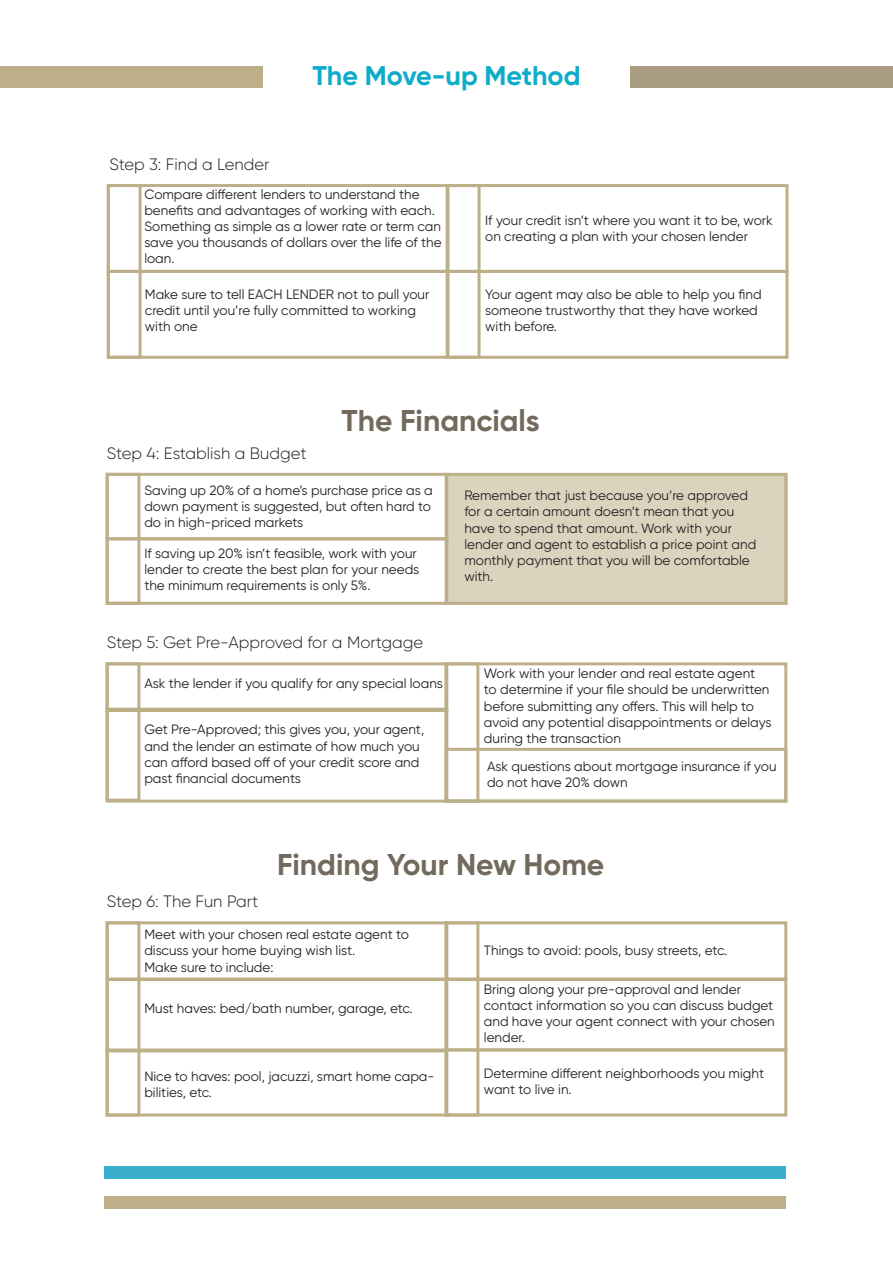
<style>
.page{position:relative;width:893px;height:1263px;background:#fff}
.page>*{position:absolute;margin:0;border:0;box-sizing:border-box;transform-origin:0 0}
.t1{font:700 30px "Gilroy";color:#716a5d}
.t2{font:700 27px "Gilroy";color:#0dacc9}
.t3{font:300 16.5px "Gilroy";color:#231f20}
.t4{font:13.5px/16.2px "Gilroy";color:#231f20}
</style>
<div class="page">
<div style="left:104px;top:1167px;width:681px;height:12px;background:#39aecc"></div>
<div style="left:104px;top:1196px;width:681px;height:12px;background:#bdb089"></div>
<div style="left:0;top:66px;width:263px;height:22px;background:#bdb089"></div>
<div style="left:630px;top:66px;width:263px;height:22px;background:#aa9c82"></div>
<div style="left:448px;top:473px;width:339px;height:132px;background:#dad3be"></div>
<div style="left:106px;top:473px;width:342px;height:67px;border:3px solid #bdb089"></div>
<div style="left:106px;top:921px;width:342px;height:59px;border:3px solid #bdb089"></div>
<div style="left:106px;top:662px;width:342px;height:50px;border:3px solid #bdb089"></div>
<div style="left:445px;top:662px;width:342px;height:141px;border:3px solid #bdb089"></div>
<div style="left:106px;top:537px;width:342px;height:68px;border:3px solid #bdb089"></div>
<div style="left:106px;top:978px;width:342px;height:74px;border:3px solid #bdb089"></div>
<div style="left:106px;top:1048px;width:342px;height:68px;border:3px solid #bdb089"></div>
<div style="left:106px;top:708px;width:342px;height:95px;border:3px solid #bdb089"></div>
<div style="left:445px;top:748px;width:342px;height:55px;border:3px solid #bdb089"></div>
<div style="left:445px;top:473px;width:342px;height:132px;border:3px solid #bdb089"></div>
<div style="left:445px;top:921px;width:342px;height:59px;border:3px solid #bdb089"></div>
<div style="left:445px;top:978px;width:342px;height:73px;border:3px solid #bdb089"></div>
<div style="left:445px;top:1048px;width:342px;height:68px;border:3px solid #bdb089"></div>
<div style="left:106px;top:473px;width:34px;height:132px;border:3px solid #bdb089"></div>
<div style="left:106px;top:921px;width:34px;height:195px;border:3px solid #bdb089"></div>
<div style="left:106px;top:662px;width:34px;height:139px;border:3px solid #bdb089"></div>
<div style="left:445px;top:921px;width:34px;height:195px;border:3px solid #bdb089"></div>
<div style="left:445px;top:662px;width:34px;height:141px;border:3px solid #bdb089"></div>
<div style="left:107px;top:184px;width:342px;height:89px;border:3px solid #bdb089"></div>
<div style="left:107px;top:270px;width:342px;height:89px;border:3px solid #bdb089"></div>
<div style="left:446px;top:184px;width:342px;height:89px;border:3px solid #bdb089"></div>
<div style="left:446px;top:270px;width:342px;height:89px;border:3px solid #bdb089"></div>
<div style="left:107px;top:184px;width:35px;height:175px;border:3px solid #bdb089"></div>
<div style="left:446px;top:184px;width:35px;height:175px;border:3px solid #bdb089"></div>
<h2 class="t2" style="left:312px;top:59px;width:270px">The Move-up Method</h2>
<p class="t3" style="left:109px;top:154px;width:162px">Step 3: Find a Lender</p>
<p class="t4" style="left:144px;top:186px;width:299px">Compare different lenders to understand the benefits and advantages of working with each.<br>Something as simple as a lower rate or term can save you thousands of dollars over the life of the loan.</p>
<p class="t4" style="left:145px;top:286px;width:286px">Make sure to tell EACH LENDER not to pull your credit until you’re fully committed to working with one</p>
<p class="t4" style="left:485px;top:212px;width:289px">If your credit isn’t where you want it to be, work on creating a plan with your chosen lender</p>
<p class="t4" style="left:485px;top:286px;width:278px">Your agent may also be able to help you find someone trustworthy that they have worked with before.</p>
<p class="t3" style="left:107px;top:443px;width:201px">Step 4: Establish a Budget</p>
<p class="t1" style="left:342px;top:401px;width:200px">The Financials</p>
<p class="t4" style="left:144px;top:482px;width:290px">Saving up 20% of a home’s purchase price as a down payment is suggested, but often hard to do in high-priced markets</p>
<p class="t4" style="left:144px;top:545px;width:277px">If saving up 20% isn’t feasible, work with your lender to create the best plan for your needs</p>
<p class="t4" style="left:144px;top:577px;width:228px">the minimum requirements is only 5%.</p>
<p class="t3" style="left:107px;top:632px;width:318px">Step 5: Get Pre-Approved for a Mortgage</p>
<p class="t4" style="left:144px;top:675px;width:300px">Ask the lender if you qualify for any special loans</p>
<p class="t4" style="left:144px;top:721px;width:281px">Get Pre-Approved; this gives you, your agent, and the lender an estimate of how much you can afford based off of your credit score and past financial documents</p>
<p class="t4" style="left:464px;top:487px;width:293px">Remember that just because you’re approved for a certain amount doesn’t mean that you have to spend that amount. Work with your lender and agent to establish a price point and monthly payment that you will be comfortable with.</p>
<p class="t4" style="left:484px;top:665px;width:289px">Work with your lender and real estate agent to determine if your file should be underwritten before submitting any offers. This will help to avoid any potential disappointments or delays during the transaction</p>
<p class="t4" style="left:487px;top:758px;width:291px">Ask questions about mortgage insurance if you do not have 20% down</p>
<p class="t3" style="left:107px;top:891px;width:153px">Step 6: The Fun Part</p>
<p class="t1" style="left:277px;top:845px;width:329px">Finding Your New Home</p>
<p class="t4" style="left:144px;top:926px;width:266px">Meet with your chosen real estate agent to discuss your home buying wish list.</p>
<p class="t4" style="left:144px;top:958px;width:131px">Make sure to include:</p>
<p class="t4" style="left:144px;top:1000px;width:270px">Must haves: bed/bath number, garage, etc.</p>
<p class="t4" style="left:484px;top:941px;width:245px">Things to avoid: pools, busy streets, etc.</p>
<p class="t4" style="left:484px;top:981px;width:292px">Bring along your pre-approval and lender contact information so you can discuss budget and have your agent connect with your chosen lender.</p>
<p class="t4" style="left:144px;top:1068px;width:292px">Nice to haves: pool, jacuzzi, smart home capa&shy;bilities, etc.</p>
<p class="t4" style="left:484px;top:1065px;width:282px">Determine different neighborhoods you might want to live in.</p>
</div>
